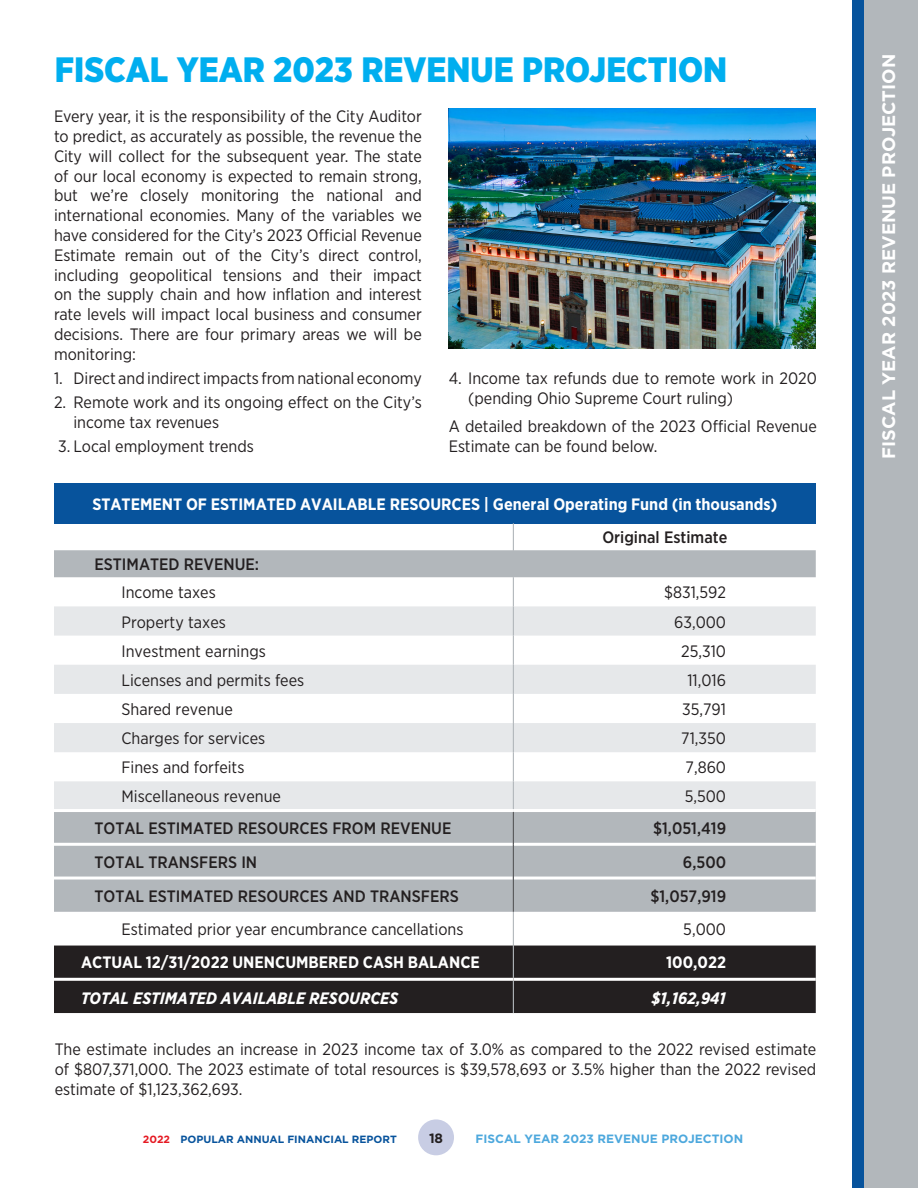
<style>
.page{position:relative;width:918px;height:1188px;background:#fff}
.page>*{position:absolute;margin:0;border:0;box-sizing:border-box;transform-origin:0 0}
.PAFR_Page_Headline{font:900 35.25px "Gotham Narrow";color:#00aeef}
.PAFR_Sidebar{font:700 18.15px "Gotham";color:#fff}
.PAFR_Body_Copy_Norma{font:16.5px/19.8px "Gotham Narrow";color:#231f20}
.PAFR_Body_Copy_Norma-2{font:500 16.5px "Gotham Narrow";color:#231f20}
.PAFR_Body_Copy_Norma-3{font:700 16.5px "Gotham Narrow";color:#fff}
.PAFR_Body_Copy_Norma-4{font:italic 700 16.5px "Gotham Narrow";color:#fff}
.t1{font:700 13.5px "Gotham";color:#231f20}
.BN_Main_Section_Head{font:700 12px "Gotham";color:#4da8dd}
.t2{font:700 10.5px "Gotham";color:#07539c}
.s1{color:#e51a23}
</style>
<div class="page">
<div style="left:418px;top:1119px;width:36px;height:36px;background:#c8cde4;border-radius:50%"></div>
<div style="left:864px;top:0;width:54px;height:1188px;background:#b2b7bb"></div>
<div style="left:852px;top:0;width:12px;height:1188px;background:#07539c"></div>
<img style="left:449px;top:109px;width:367px;height:239px">
<div style="left:54px;top:483px;width:762px;height:40px;background:#07539c"></div>
<svg style="left:54px;top:550px;width:762px;height:362px;fill:#b2b7bb"></svg>
<svg style="left:54px;top:606px;width:762px;height:203px;fill:#e6e8ea"></svg>
<div style="left:54px;top:946px;width:762px;height:67px;background:#231f20"></div>
<hr style="left:54px;top:843px;width:459px;height:3px;background:#fff">
<hr style="left:514px;top:843px;width:302px;height:3px;background:#fff">
<hr style="left:54px;top:877px;width:459px;height:3px;background:#fff">
<hr style="left:514px;top:877px;width:302px;height:3px;background:#fff">
<hr style="left:54px;top:809px;width:459px;height:3px;background:#fff">
<hr style="left:513px;top:809px;width:303px;height:3px;background:#fff">
<svg style="left:513px;top:523px;width:1px;height:83px"></svg>
<hr style="left:513px;top:606px;width:1px;height:30px;background:#b2b7bb">
<svg style="left:513px;top:636px;width:1px;height:173px"></svg>
<hr style="left:513px;top:912px;width:1px;height:34px;background:#b2b7bb">
<hr style="left:513px;top:946px;width:1px;height:32px;background:#b2b7bb">
<hr style="left:513px;top:981px;width:1px;height:32px;background:#b2b7bb">
<hr style="left:513px;top:812px;width:1px;height:32px;background:#57585a">
<hr style="left:513px;top:844px;width:1px;height:34px;background:#57585a">
<hr style="left:513px;top:878px;width:1px;height:34px;background:#57585a">
<hr style="left:54px;top:978px;width:459px;height:3px;background:#fff">
<hr style="left:513px;top:978px;width:303px;height:3px;background:#fff">
<p class="PAFR_Page_Headline" style="left:55px;top:46px;width:674px">FISCAL YEAR 2023 REVENUE PROJECTION</p>
<p class="PAFR_Body_Copy_Norma" style="left:54px;top:106px;width:369px;text-align:justify">Every year, it is the responsibility of the City Auditor to predict, as accurately as possible, the revenue the City will collect for the subsequent year. The state of our local economy is expected to remain strong, but we’re closely monitoring the national and international economies. Many of the variables we have considered for the City’s 2023 Official Revenue Estimate remain out of the City’s direct control, including geopolitical tensions and their impact on the supply chain and how inflation and interest rate levels will impact local business and consumer decisions. There are four primary areas we will be monitoring:</p>
<p class="PAFR_Body_Copy_Norma" style="left:54px;top:368px;width:369px">1. Direct and indirect impacts from national economy</p>
<p class="PAFR_Body_Copy_Norma" style="left:74px;top:392px;width:350px;text-indent:-20px">2. Remote work and its ongoing effect on the City’s income tax revenues</p>
<p class="PAFR_Body_Copy_Norma" style="left:58px;top:436px;width:197px">3. Local employment trends</p>
<p class="PAFR_Body_Copy_Norma" style="left:468px;top:368px;width:350px;text-indent:-20px">4. Income tax refunds due to remote work in 2020 (pending Ohio Supreme Court ruling)</p>
<p class="PAFR_Body_Copy_Norma" style="left:449px;top:416px;width:370px">A detailed breakdown of the 2023 Official Revenue<br>Estimate can be found below.</p>
<p class="PAFR_Body_Copy_Norma-3" style="left:92px;top:493px;width:687px">STATEMENT OF ESTIMATED AVAILABLE RESOURCES | General Operating Fund (in thousands)</p>
<p class="PAFR_Body_Copy_Norma-2" style="left:602px;top:527px;width:126px">Original Estimate</p>
<p class="PAFR_Body_Copy_Norma-2" style="left:94px;top:554px;width:166px">ESTIMATED REVENUE:</p>
<p class="PAFR_Body_Copy_Norma" style="left:122px;top:582px;width:96px">Income taxes</p>
<p class="PAFR_Body_Copy_Norma" style="left:664px;top:582px;width:64px">$831,592</p>
<p class="PAFR_Body_Copy_Norma" style="left:122px;top:612px;width:106px">Property taxes</p>
<p class="PAFR_Body_Copy_Norma" style="left:674px;top:612px;width:54px">63,000</p>
<p class="PAFR_Body_Copy_Norma" style="left:122px;top:641px;width:146px">Investment earnings</p>
<p class="PAFR_Body_Copy_Norma" style="left:681px;top:641px;width:46px">25,310</p>
<p class="PAFR_Body_Copy_Norma" style="left:122px;top:670px;width:184px">Licenses and permits fees</p>
<p class="PAFR_Body_Copy_Norma" style="left:687px;top:670px;width:40px">11,016</p>
<p class="PAFR_Body_Copy_Norma" style="left:122px;top:699px;width:113px">Shared revenue</p>
<p class="PAFR_Body_Copy_Norma" style="left:682px;top:699px;width:45px">35,791</p>
<p class="PAFR_Body_Copy_Norma" style="left:122px;top:728px;width:145px">Charges for services</p>
<p class="PAFR_Body_Copy_Norma" style="left:681px;top:728px;width:46px">71,350</p>
<p class="PAFR_Body_Copy_Norma" style="left:122px;top:757px;width:124px">Fines and forfeits</p>
<p class="PAFR_Body_Copy_Norma" style="left:686px;top:757px;width:42px">7,860</p>
<p class="PAFR_Body_Copy_Norma" style="left:122px;top:786px;width:161px">Miscellaneous revenue</p>
<p class="PAFR_Body_Copy_Norma" style="left:685px;top:786px;width:43px">5,500</p>
<p class="PAFR_Body_Copy_Norma-2" style="left:94px;top:818px;width:358px">TOTAL ESTIMATED RESOURCES FROM REVENUE</p>
<p class="PAFR_Body_Copy_Norma-2" style="left:653px;top:818px;width:75px">$1,051,419</p>
<p class="PAFR_Body_Copy_Norma-2" style="left:94px;top:852px;width:164px">TOTAL TRANSFERS IN</p>
<p class="PAFR_Body_Copy_Norma-2" style="left:683px;top:852px;width:45px">6,500</p>
<p class="PAFR_Body_Copy_Norma-2" style="left:94px;top:886px;width:366px">TOTAL ESTIMATED RESOURCES AND TRANSFERS</p>
<p class="PAFR_Body_Copy_Norma-2" style="left:650px;top:886px;width:77px">$1,057,919</p>
<p class="PAFR_Body_Copy_Norma" style="left:122px;top:919px;width:344px">Estimated prior year encumbrance cancellations</p>
<p class="PAFR_Body_Copy_Norma" style="left:683px;top:919px;width:44px">5,000</p>
<p class="PAFR_Body_Copy_Norma-3" style="left:81px;top:952px;width:400px">ACTUAL 12/31/2022 UNENCUMBERED CASH BALANCE</p>
<p class="PAFR_Body_Copy_Norma-3" style="left:666px;top:952px;width:61px">100,022</p>
<p class="PAFR_Body_Copy_Norma-4" style="left:81px;top:987px;width:319px">TOTAL ESTIMATED AVAILABLE RESOURCES</p>
<p class="PAFR_Body_Copy_Norma-4" style="left:651px;top:987px;width:76px">$1,162,941</p>
<p class="PAFR_Body_Copy_Norma" style="left:55px;top:1039px;width:763px;text-align:justify">The estimate includes an increase in 2023 income tax of 3.0% as compared to the 2022 revised estimate of $807,371,000. The 2023 estimate of total resources is $39,578,693 or 3.5% higher than the 2022 revised estimate of $1,123,362,693.</p>
<p class="t2" style="left:143px;top:1132px;width:255px"><span class="s1">2022</span> POPULAR ANNUAL FINANCIAL REPORT</p>
<p class="t1" style="left:429px;top:1129px;width:15px">18</p>
<p class="BN_Main_Section_Head" style="left:476px;top:1131px;width:269px">FISCAL YEAR 2023 REVENUE PROJECTION</p>
<p class="PAFR_Sidebar" style="left:877px;top:459px;width:406px;rotate:-90deg">FISCAL YEAR 2023 REVENUE PROJECTION</p>
</div>
